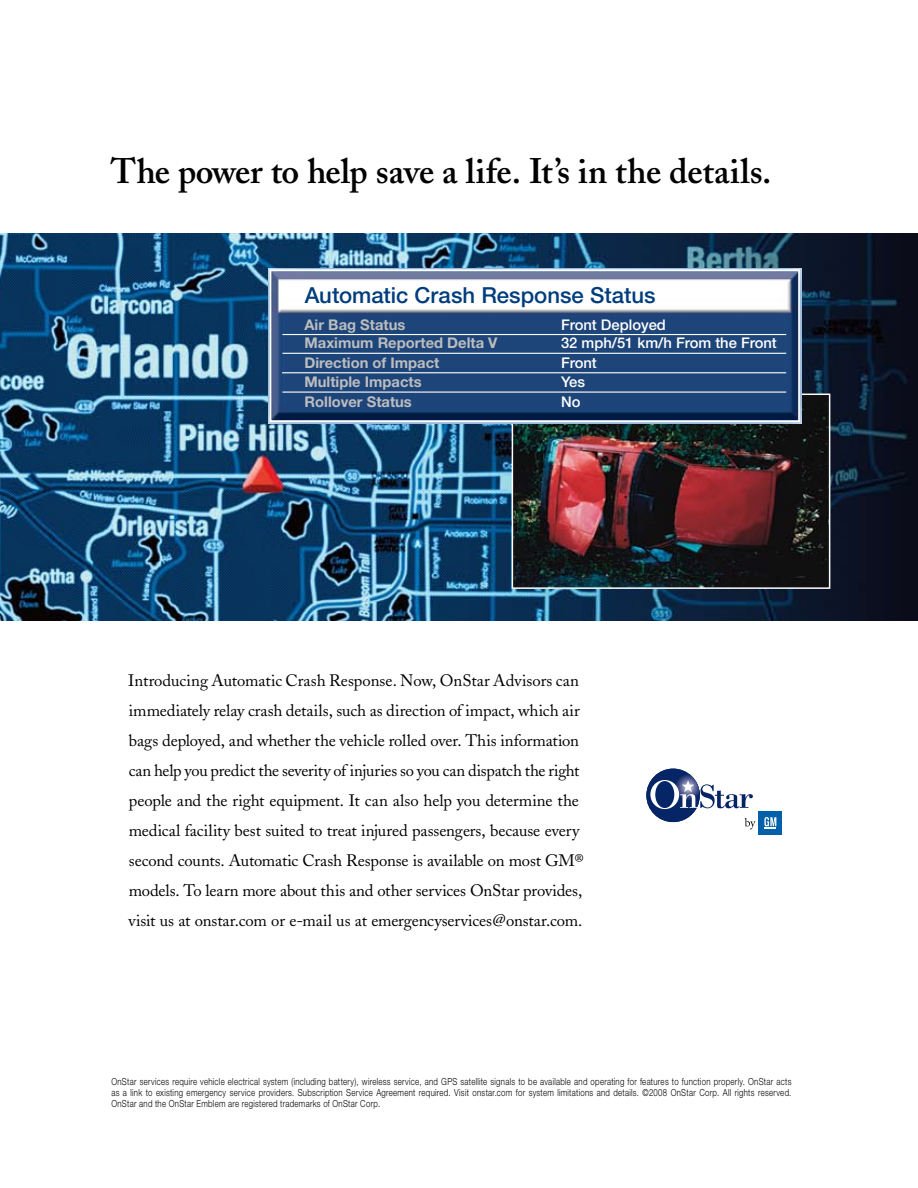
<style>
.page{position:relative;width:918px;height:1188px;background:#fff}
.page>*{position:absolute;margin:0;border:0;box-sizing:border-box;transform-origin:0 0}
.t1{font:600 35.25px "Adobe Caslon";letter-spacing:-.005em;color:#000}
.t2{font:500 22.2px "Helvetica Neue";color:#003d7d}
.t3{font:16.5px/30px "Adobe Caslon";letter-spacing:-.01em;color:#000}
.t4{font:700 14.7px "Helvetica Neue";color:#bcbdbf}
.t5{font:500 14.7px "Helvetica Neue";color:#fff}
.t6{font:300 9.75px/10.8px "Helvetica Neue";letter-spacing:.035em;color:#000;text-align:justify;scale:.8 1}
</style>
<div class="page">
<img style="left:0;top:233px;width:918px;height:388px">
<img style="left:515px;top:397px;width:312px;height:189px">
<div style="left:512px;top:394px;width:318px;height:195px;border:2px solid #fff"></div>
<img style="left:269px;top:268px;width:533px;height:155px">
<hr style="left:282px;top:334px;width:504px;height:1px;background:#fff">
<hr style="left:282px;top:353px;width:504px;height:1px;background:#fff">
<hr style="left:282px;top:372px;width:504px;height:1px;background:#fff">
<hr style="left:282px;top:392px;width:504px;height:1px;background:#fff">
<div style="left:270px;top:269px;width:530px;height:153px;border:2px solid #fff"></div>
<svg style="left:646px;top:769px;width:110px;height:60px"></svg>
<div style="left:758px;top:811px;width:24px;height:24px;background:#0060a9"></div>
<svg style="left:764px;top:817px;width:12px;height:12px"></svg>
<h1 class="t1" style="left:111px;top:149px;width:662px">The power to help save a life. It’s in the details.</h1>
<h2 class="t2" style="left:305px;top:281px;width:352px">Automatic Crash Response Status</h2>
<p class="t4" style="left:305px;top:315px;width:102px">Air Bag Status</p>
<p class="t5" style="left:561px;top:316px;width:106px">Front Deployed</p>
<p class="t4" style="left:305px;top:334px;width:195px">Maximum Reported Delta V</p>
<p class="t5" style="left:561px;top:334px;width:217px">32 mph/51 km/h From the Front</p>
<p class="t4" style="left:305px;top:354px;width:136px">Direction of Impact</p>
<p class="t5" style="left:561px;top:354px;width:37px">Front</p>
<p class="t4" style="left:305px;top:373px;width:119px">Multiple Impacts</p>
<p class="t5" style="left:561px;top:373px;width:26px">Yes</p>
<p class="t4" style="left:305px;top:392px;width:109px">Rollover Status</p>
<p class="t5" style="left:561px;top:393px;width:21px">No</p>
<p class="t3" style="left:128px;top:666px;width:457px">Introducing Automatic Crash Response. Now, OnStar Advisors can immediately relay crash details, such as direction of impact, which air bags deployed, and whether the vehicle rolled over. This information can help you predict the severity of injuries so you can dispatch the right people and the right equipment. It can also help you determine the medical facility best suited to treat injured passengers, because every second counts. Automatic Crash Response is available on most GM® models. To learn more about this and other services OnStar provides, visit us at onstar.com or e-mail us at emergencyservices@onstar.com.</p>
<p class="t6" style="left:111px;top:1076px;width:852px">OnStar services require vehicle electrical system (including battery), wireless service, and GPS satellite signals to be available and operating for features to function properly. OnStar acts as a link to existing emergency service providers. Subscription Service Agreement required. Visit onstar.com for system limitations and details. ©2008 OnStar Corp. All rights reserved.<br>OnStar and the OnStar Emblem are registered trademarks of OnStar Corp.</p>
</div>
